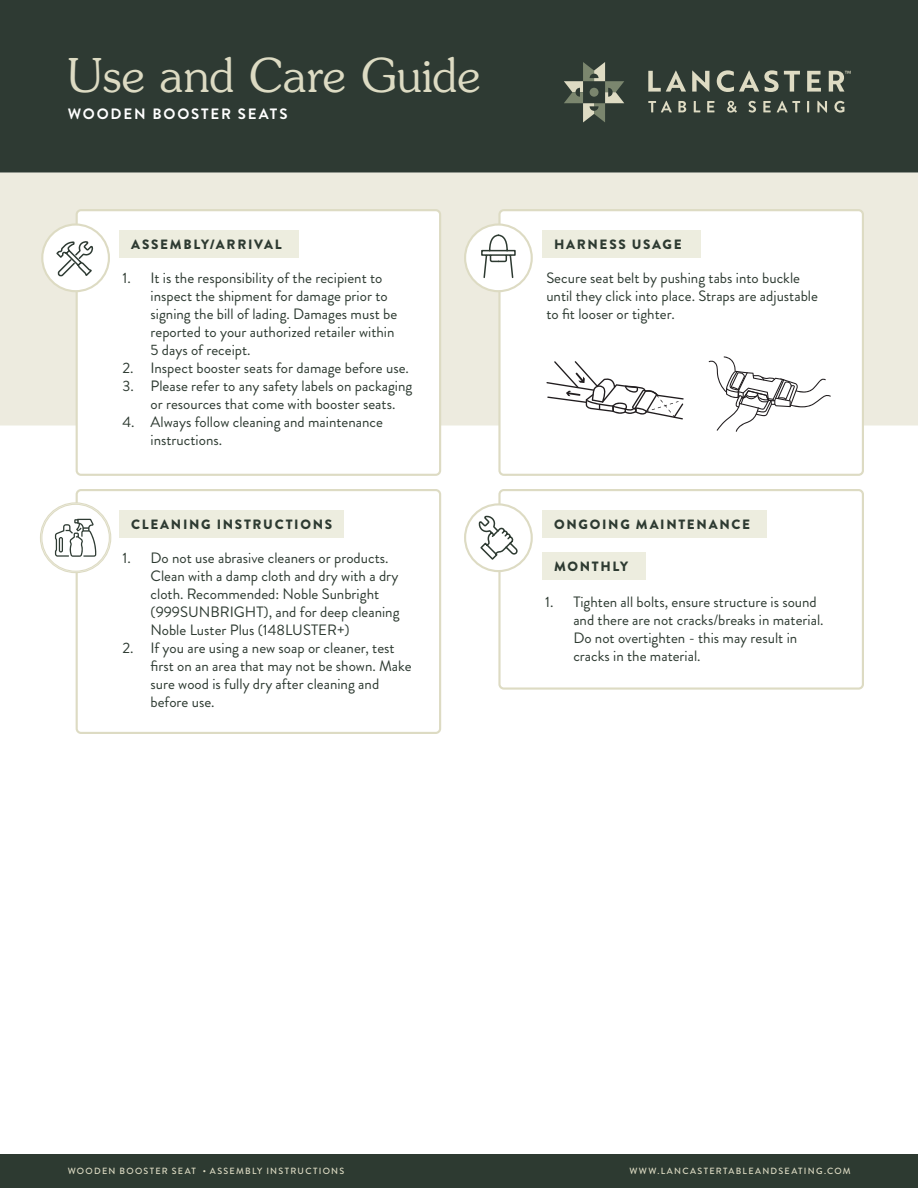
<style>
.page{position:relative;width:918px;height:1188px;background:#fff}
.page>*{position:absolute;margin:0;border:0;box-sizing:border-box;transform-origin:0 0}
.t1{font:300 46.5px "Souvenir";letter-spacing:.005em;color:#dddbc3}
.t2{font:15px/18px "Brandon Grotesque";color:#2d3a31}
.t3{font:700 15px "Brandon Grotesque";letter-spacing:.125em;color:#fff}
.t4{font:900 13.5px "Brandon Grotesque";letter-spacing:.125em;color:#2d3a31}
.t5{font:500 9px "Brandon Grotesque";letter-spacing:.14em;color:#dddbc3}
</style>
<div class="page">
<div style="left:0;top:1154px;width:918px;height:34px;background:#2d3a31"></div>
<div style="left:0;top:0;width:918px;height:173px;background:#2e3a33"></div>
<svg style="left:648px;top:70px;width:38px;height:22px"></svg>
<svg style="left:692px;top:70px;width:17px;height:22px"></svg>
<svg style="left:717px;top:70px;width:83px;height:22px;background:#6b7265"></svg>
<svg style="left:807px;top:71px;width:14px;height:21px"></svg>
<svg style="left:648px;top:101px;width:24px;height:11px"></svg>
<svg style="left:678px;top:101px;width:8px;height:11px"></svg>
<svg style="left:694px;top:101px;width:6px;height:11px"></svg>
<svg style="left:707px;top:101px;width:7px;height:11px"></svg>
<svg style="left:727px;top:101px;width:10px;height:12px"></svg>
<svg style="left:748px;top:101px;width:8px;height:12px"></svg>
<svg style="left:763px;top:101px;width:8px;height:11px"></svg>
<svg style="left:777px;top:101px;width:23px;height:11px"></svg>
<svg style="left:807px;top:101px;width:2px;height:11px"></svg>
<svg style="left:817px;top:101px;width:10px;height:12px"></svg>
<svg style="left:834px;top:101px;width:10px;height:12px"></svg>
<svg style="left:829px;top:71px;width:22px;height:21px"></svg>
<svg style="left:564px;top:62px;width:60px;height:60px;background:#596255"></svg>
<div style="left:0;top:173px;width:918px;height:253px;background:#edebdf"></div>
<div style="left:77px;top:210px;width:363px;height:265px;background:#fff;border-radius:4px"></div>
<div style="left:76px;top:209px;width:365px;height:267px;border:2px solid #dddbc3;border-radius:4px"></div>
<div style="left:119px;top:231px;width:180px;height:27px;background:#ededdf"></div>
<div style="left:42px;top:225px;width:67px;height:66px;background:#fff;border-radius:50%"></div>
<div style="left:41px;top:223px;width:69px;height:69px;border:2px solid #dddbc3;border-radius:50%"></div>
<svg style="left:56px;top:241px;width:38px;height:36px"></svg>
<div style="left:76px;top:489px;width:365px;height:245px;border:2px solid #dddbc3;border-radius:4px"></div>
<div style="left:119px;top:510px;width:225px;height:28px;background:#ededdf"></div>
<svg style="left:40px;top:502px;width:72px;height:72px"></svg>
<div style="left:499px;top:210px;width:364px;height:265px;background:#fff;border-radius:4px"></div>
<div style="left:498px;top:209px;width:366px;height:267px;border:2px solid #dddbc3;border-radius:4px"></div>
<div style="left:542px;top:231px;width:159px;height:27px;background:#ededdf"></div>
<div style="left:465px;top:225px;width:67px;height:66px;background:#fff;border-radius:50%"></div>
<div style="left:464px;top:223px;width:69px;height:69px;border:2px solid #dddbc3;border-radius:50%"></div>
<svg style="left:481px;top:234px;width:35px;height:44px"></svg>
<svg style="left:546px;top:361px;width:138px;height:58px"></svg>
<svg style="left:709px;top:356px;width:122px;height:76px"></svg>
<div style="left:498px;top:489px;width:366px;height:201px;border:2px solid #dddbc3;border-radius:4px"></div>
<div style="left:542px;top:510px;width:225px;height:28px;background:#ededdf"></div>
<div style="left:542px;top:552px;width:104px;height:27px;background:#ededdf"></div>
<div style="left:465px;top:504px;width:67px;height:67px;background:#fff;border-radius:50%"></div>
<div style="left:464px;top:503px;width:69px;height:69px;border:2px solid #dddbc3;border-radius:50%"></div>
<svg style="left:478px;top:515px;width:40px;height:45px"></svg>
<p class="t1" style="left:68px;top:47px;width:414px">Use and Care Guide</p>
<p class="t3" style="left:68px;top:103px;width:221px">WOODEN BOOSTER SEATS</p>
<p class="t4" style="left:131px;top:234px;width:152px">ASSEMBLY/ARRIVAL</p>
<p class="t2" style="left:151px;top:269px;width:248px;text-indent:-28px">1. It is the responsibility of the recipient to inspect the shipment for damage prior to signing the bill of lading. Damages must be reported to your authorized retailer within 5 days of receipt.</p>
<p class="t2" style="left:122px;top:359px;width:288px">2. Inspect booster seats for damage before use.</p>
<p class="t2" style="left:151px;top:377px;width:263px;text-indent:-28px">3. Please refer to any safety labels on packaging or resources that come with booster seats.</p>
<p class="t2" style="left:151px;top:413px;width:234px;text-indent:-28px">4. Always follow cleaning and maintenance instructions.</p>
<p class="t4" style="left:131px;top:514px;width:203px">CLEANING INSTRUCTIONS</p>
<p class="t2" style="left:151px;top:549px;width:251px;text-indent:-28px">1. Do not use abrasive cleaners or products.<br>Clean with a damp cloth and dry with a dry cloth. Recommended: Noble Sunbright (999SUNBRIGHT), and for deep cleaning Noble Luster Plus (148LUSTER+)</p>
<p class="t2" style="left:151px;top:639px;width:263px;text-indent:-28px">2. If you are using a new soap or cleaner, test first on an area that may not be shown. Make sure wood is fully dry after cleaning and before use.</p>
<p class="t4" style="left:554px;top:234px;width:129px">HARNESS USAGE</p>
<p class="t2" style="left:546px;top:269px;width:273px">Secure seat belt by pushing tabs into buckle until they click into place. Straps are adjustable to fit looser or tighter.</p>
<p class="t4" style="left:554px;top:514px;width:198px">ONGOING MAINTENANCE</p>
<p class="t4" style="left:554px;top:556px;width:76px">MONTHLY</p>
<p class="t2" style="left:573px;top:593px;width:252px;text-indent:-28px">1. Tighten all bolts, ensure structure is sound and there are not cracks/breaks in material.<br>Do not overtighten - this may result in cracks in the material.</p>
<p class="t5" style="left:68px;top:1164px;width:278px">WOODEN BOOSTER SEAT • ASSEMBLY INSTRUCTIONS</p>
<p class="t5" style="left:629px;top:1164px;width:223px">WWW.LANCASTERTABLEANDSEATING.COM</p>
</div>
